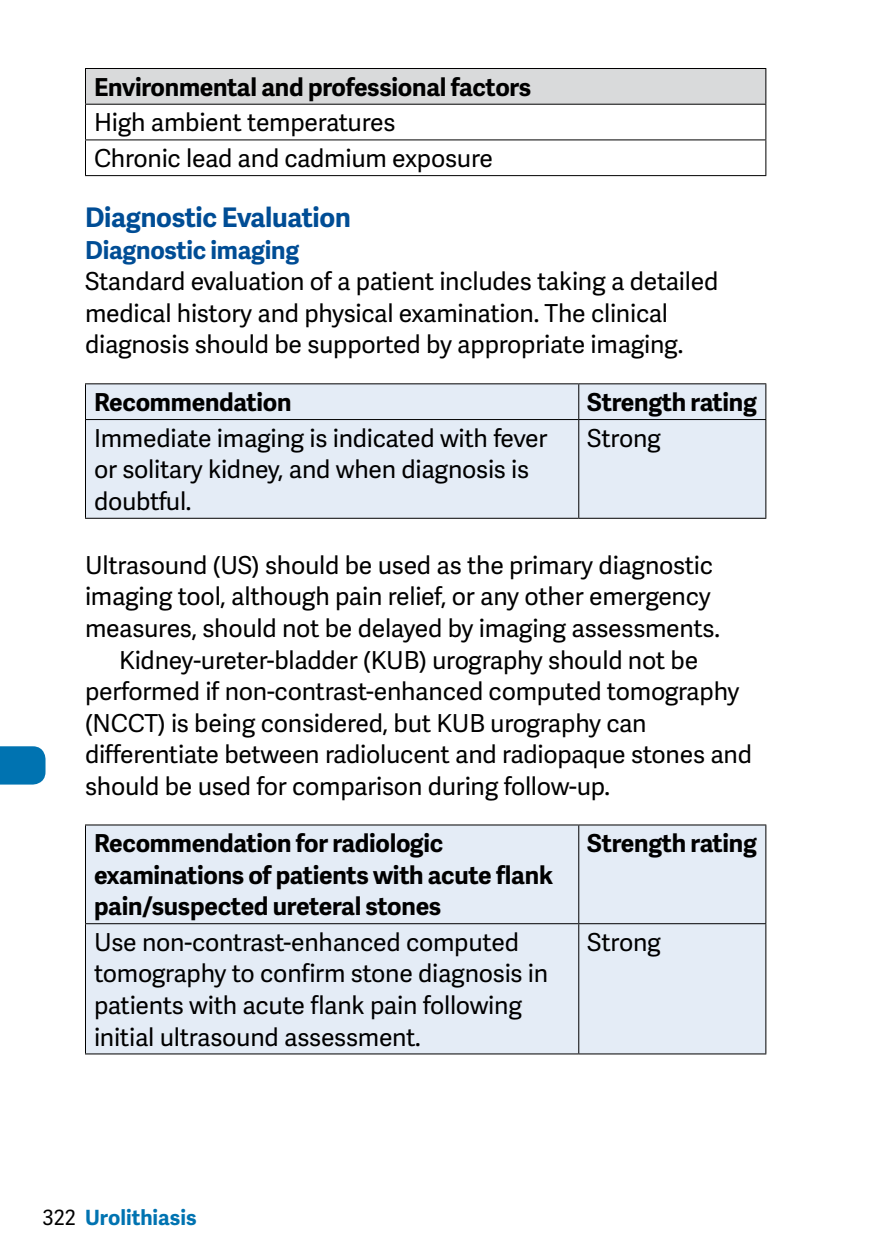
<style>
.page{position:relative;width:893px;height:1259px;background:#fff}
.page>*{position:absolute;margin:0;border:0;box-sizing:border-box;transform-origin:0 0}
.t1{font:700 27px "Adelle Sans";letter-spacing:-.01em;color:#004d95}
.t2{font:24.6px/31.5px "Adelle Sans";letter-spacing:-.01em;color:#000}
.t3{font:700 24.6px/31.5px "Adelle Sans";letter-spacing:-.01em;color:#000}
.t4{font:700 24.6px "Adelle Sans";letter-spacing:-.01em;color:#004d95}
.t5{font:700 21px "Adelle Sans";color:#0073b1}
.s1{font-weight:400;color:#000}
</style>
<div class="page">
<svg style="left:0;top:746px;width:46px;height:38px;background:#0d7ab5"></svg>
<div style="left:85px;top:68px;width:681px;height:36px;background:#d9dadb"></div>
<hr style="left:85px;top:139px;width:681px;height:1px;background:#000">
<hr style="left:85px;top:175px;width:681px;height:1px;background:#000">
<hr style="left:85px;top:105px;width:1px;height:34px;background:#000">
<hr style="left:765px;top:105px;width:1px;height:34px;background:#000">
<hr style="left:85px;top:140px;width:1px;height:35px;background:#000">
<hr style="left:765px;top:140px;width:1px;height:35px;background:#000">
<hr style="left:85px;top:68px;width:681px;height:1px;background:#000">
<hr style="left:85px;top:69px;width:1px;height:35px;background:#000">
<hr style="left:765px;top:69px;width:1px;height:35px;background:#000">
<hr style="left:85px;top:104px;width:681px;height:1px;background:#000">
<div style="left:86px;top:384px;width:679px;height:134px;background:#e4ecf6"></div>
<hr style="left:578px;top:384px;width:1px;height:35px;background:#000">
<hr style="left:85px;top:419px;width:494px;height:1px;background:#000">
<hr style="left:579px;top:419px;width:187px;height:1px;background:#000">
<hr style="left:578px;top:420px;width:1px;height:98px;background:#000">
<hr style="left:85px;top:518px;width:494px;height:1px;background:#000">
<hr style="left:579px;top:518px;width:187px;height:1px;background:#000">
<hr style="left:85px;top:383px;width:494px;height:1px;background:#000">
<hr style="left:85px;top:384px;width:1px;height:35px;background:#000">
<hr style="left:579px;top:383px;width:187px;height:1px;background:#000">
<hr style="left:765px;top:384px;width:1px;height:35px;background:#000">
<hr style="left:85px;top:420px;width:1px;height:98px;background:#000">
<hr style="left:765px;top:420px;width:1px;height:98px;background:#000">
<div style="left:86px;top:825px;width:679px;height:228px;background:#e4ecf6"></div>
<hr style="left:578px;top:825px;width:1px;height:98px;background:#000">
<hr style="left:85px;top:923px;width:494px;height:1px;background:#000">
<hr style="left:579px;top:923px;width:187px;height:1px;background:#000">
<hr style="left:578px;top:924px;width:1px;height:129px;background:#000">
<hr style="left:85px;top:1053px;width:494px;height:1px;background:#000">
<hr style="left:579px;top:1053px;width:187px;height:1px;background:#000">
<hr style="left:85px;top:824px;width:494px;height:1px;background:#000">
<hr style="left:85px;top:825px;width:1px;height:98px;background:#000">
<hr style="left:579px;top:824px;width:187px;height:1px;background:#000">
<hr style="left:765px;top:825px;width:1px;height:98px;background:#000">
<hr style="left:85px;top:924px;width:1px;height:129px;background:#000">
<hr style="left:765px;top:924px;width:1px;height:129px;background:#000">
<p class="t3" style="left:94px;top:70px;width:439px">Environmental and professional factors</p>
<p class="t2" style="left:94px;top:104px;width:400px;line-height:35.7px">High ambient temperatures<br>Chronic lead and cadmium exposure</p>
<p class="t1" style="left:85px;top:198px;width:267px">Diagnostic Evaluation</p>
<p class="t4" style="left:85px;top:232px;width:216px">Diagnostic imaging</p>
<p class="t2" style="left:85px;top:265px;width:635px">Standard evaluation of a patient includes taking a detailed medical history and physical examination. The clinical diagnosis should be supported by appropriate imaging.</p>
<p class="t3" style="left:94px;top:385px;width:199px">Recommendation</p>
<p class="t3" style="left:587px;top:385px;width:171px">Strength rating</p>
<p class="t2" style="left:94px;top:421px;width:455px">Immediate imaging is indicated with fever or solitary kidney, and when diagnosis is doubtful.</p>
<p class="t2" style="left:587px;top:421px;width:75px">Strong</p>
<p class="t2" style="left:85px;top:549px;width:630px">Ultrasound (US) should be used as the primary diagnostic</p>
<p class="t2" style="left:85px;top:580px;width:627px">imaging tool, although pain relief, or any other emergency</p>
<p class="t2" style="left:85px;top:612px;width:636px">measures, should not be delayed by imaging assessments.</p>
<p class="t2" style="left:119px;top:643px;width:581px">Kidney-ureter-bladder (KUB) urography should not be</p>
<p class="t2" style="left:85px;top:675px;width:656px">performed if non-contrast-enhanced computed tomography</p>
<p class="t2" style="left:85px;top:706px;width:563px">(NCCT) is being considered, but KUB urography can</p>
<p class="t2" style="left:85px;top:738px;width:668px">differentiate between radiolucent and radiopaque stones and</p>
<p class="t2" style="left:85px;top:769px;width:526px">should be used for comparison during follow-up.</p>
<p class="t3" style="left:94px;top:826px;width:460px">Recommendation for radiologic examinations of patients with acute flank pain/suspected ureteral stones</p>
<p class="t3" style="left:587px;top:826px;width:171px">Strength rating</p>
<p class="t2" style="left:94px;top:925px;width:456px">Use non-contrast-enhanced computed tomography to confirm stone diagnosis in patients with acute flank pain following initial ultrasound assessment.</p>
<p class="t2" style="left:587px;top:925px;width:75px">Strong</p>
<p class="t5" style="left:43px;top:1202px;width:156px"><span class="s1">322</span> Urolithiasis</p>
</div>
